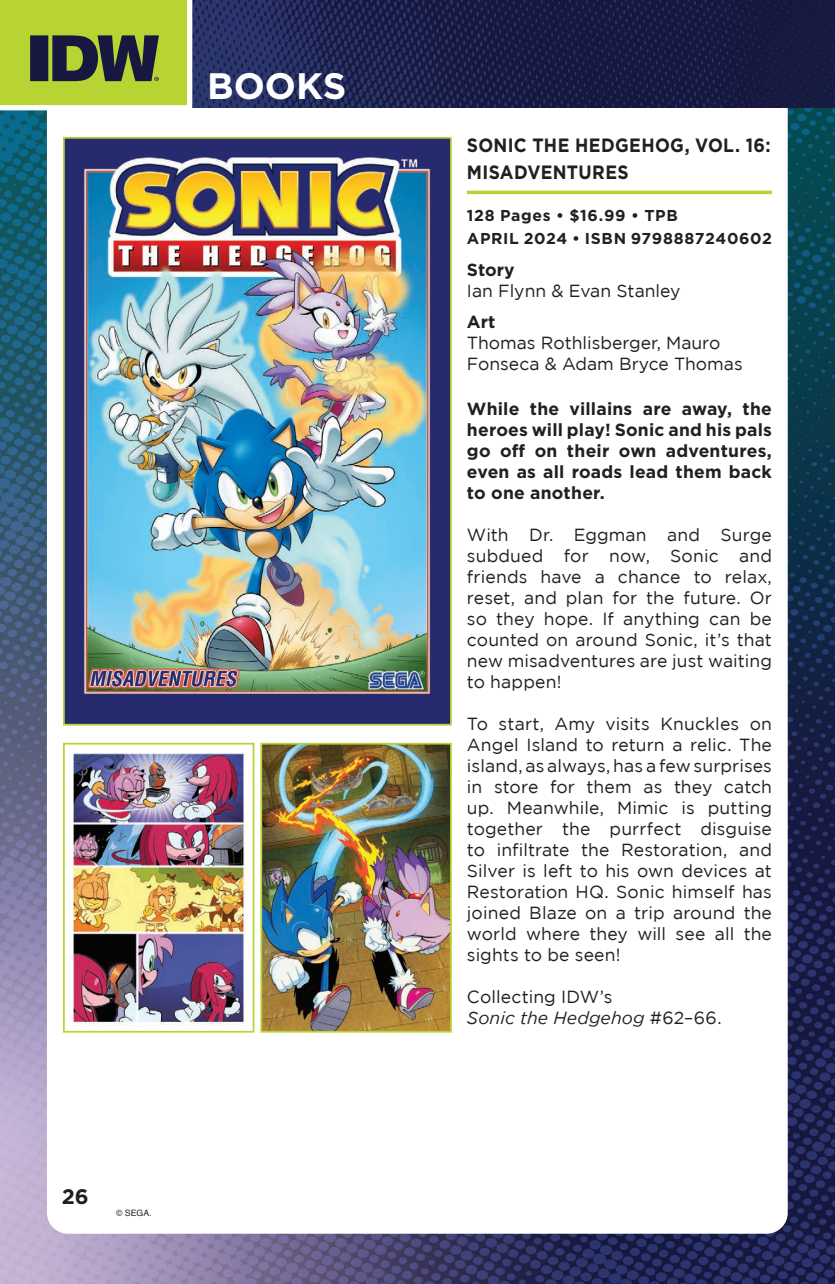
<style>
.page{position:relative;width:835px;height:1284px;background:#fff}
.page>*{position:absolute;margin:0;border:0;box-sizing:border-box;transform-origin:0 0}
.t1{font:700 36.75px "Gotham";color:#fff}
.t2{font:700 21px "Gotham";color:#231f20}
.t3{font:700 19.25px/26.2px "Gotham";letter-spacing:.02em;color:#231f20;scale:.91 1}
.t4{font:17.5px/21px "Gotham";color:#231f20;text-align:justify}
.t5{font:700 17.5px/21px "Gotham";letter-spacing:.01em;color:#231f20;text-align:justify}
.t6{font:italic 17.5px "Gotham";letter-spacing:.005em;color:#231f20}
.t7{font:700 15.75px "Gotham";letter-spacing:.04em;color:#231f20}
.t8{font:8.75px "Helvetica";color:#231f20}
.s1{font-style:normal}
</style>
<div class="page">
<img style="left:0;top:108px;width:835px;height:1176px">
<div style="left:47px;top:58px;width:740px;height:1175px;background:#fff;border-radius:21px"></div>
<img style="left:192px;top:0;width:643px;height:108px">
<img style="left:66px;top:140px;width:383px;height:582px">
<div style="left:63px;top:137px;width:389px;height:588px;border:2px solid #b9d432"></div>
<hr style="left:467px;top:191px;width:305px;height:3px;background:#b9d432">
<svg style="left:0;top:0;width:188px;height:110px;background:#99ae3e"></svg>
<img style="left:73px;top:753px;width:172px;height:273px">
<div style="left:63px;top:743px;width:191px;height:289px;border:2px solid #b9d432"></div>
<img style="left:263px;top:746px;width:186px;height:283px">
<div style="left:260px;top:743px;width:192px;height:289px;border:2px solid #b9d432"></div>
<p class="t1" style="left:207px;top:62px;width:140px">BOOKS</p>
<p class="t2" style="left:62px;top:1182px;width:28px">26</p>
<p class="t8" style="left:116px;top:1205px;width:37px">© SEGA.</p>
<p class="t3" style="left:467px;top:132px;width:335px">SONIC THE HEDGEHOG, VOL. 16:<br>MISADVENTURES</p>
<p class="t7" style="left:467px;top:205px;width:212px">128 Pages • $16.99 • TPB</p>
<p class="t7" style="left:467px;top:228px;width:306px">APRIL 2024 • ISBN 9798887240602</p>
<p class="t5" style="left:467px;top:259px;width:49px">Story</p>
<p class="t4" style="left:467px;top:279px;width:215px">Ian Flynn &amp; Evan Stanley</p>
<p class="t5" style="left:467px;top:311px;width:30px">Art</p>
<p class="t4" style="left:467px;top:332px;width:277px">Thomas Rothlisberger, Mauro<br>Fonseca &amp; Adam Bryce Thomas</p>
<p class="t5" style="left:467px;top:398px;width:306px">While the villains are away, the heroes will play! Sonic and his pals go off on their own adventures, even as all roads lead them back to one another.</p>
<p class="t4" style="left:467px;top:524px;width:306px">With Dr. Eggman and Surge subdued for now, Sonic and friends have a chance to relax, reset, and plan for the future. Or so they hope. If anything can be counted on around Sonic, it’s that new misadventures are just waiting to happen!</p>
<p class="t4" style="left:467px;top:713px;width:306px">To start, Amy visits Knuckles on Angel Island to return a relic. The island, as always, has a few surprises in store for them as they catch up. Meanwhile, Mimic is putting together the purrfect disguise to infiltrate the Restoration, and Silver is left to his own devices at Restoration HQ. Sonic himself has joined Blaze on a trip around the world where they will see all the sights to be seen!</p>
<p class="t4" style="left:467px;top:986px;width:147px">Collecting IDW’s</p>
<p class="t6" style="left:467px;top:1008px;width:256px">Sonic the Hedgehog <span class="s1">#62–66.</span></p>
</div>
